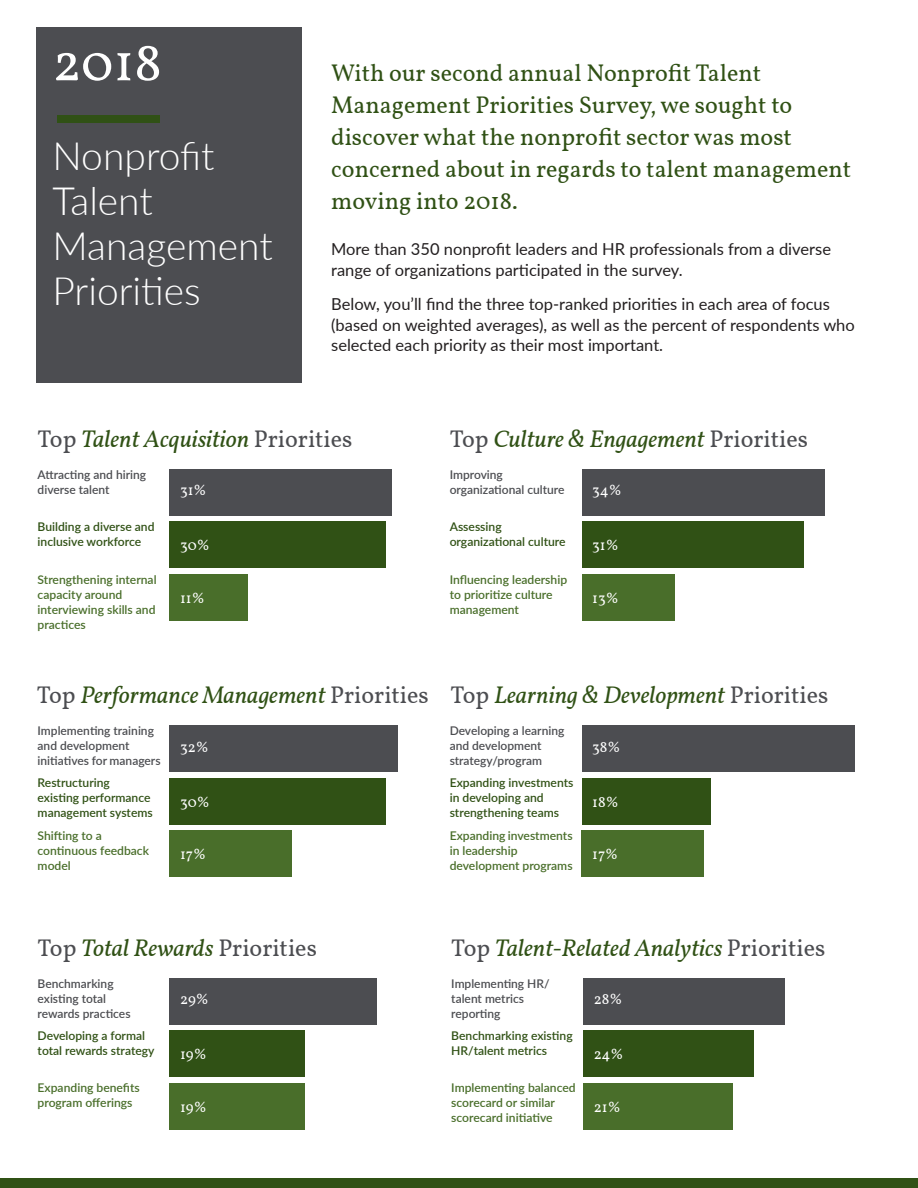
<style>
.page{position:relative;width:918px;height:1188px;background:#fff}
.page>*{position:absolute;margin:0;border:0;box-sizing:border-box;transform-origin:0 0}
.t1{font:54px "Vollkorn";color:#fff}
.t2{font:300 39px/45px "Lato";color:#fff}
.t3{font:24px/31.8px "Vollkorn";color:#305115}
.t4{font:italic 24px "Vollkorn";color:#305115}
.t5{font:24px "Vollkorn";color:#4c4d51}
.Body{font:16.5px/20.7px "Lato";color:#231f20}
.t6{font:15px "Vollkorn";color:#fff}
.t7{font:600 12px/15px "Lato";color:#496e2a}
.t8{font:600 12px/15px "Lato";color:#4c4d51}
.t9{font:600 12px/15px "Lato";color:#305115}
.s1{font-style:normal;color:#4c4d51}
.s2{font-style:italic;color:#305115}
</style>
<div class="page">
<div style="left:36px;top:27px;width:266px;height:355px;background:#4c4d51"></div>
<div style="left:57px;top:115px;width:103px;height:7px;background:#305115"></div>
<div style="left:0;top:1178px;width:918px;height:10px;background:#305115"></div>
<div style="left:170px;top:469px;width:222px;height:47px;background:#4c4d51"></div>
<div style="left:170px;top:521px;width:216px;height:47px;background:#305115"></div>
<div style="left:170px;top:574px;width:78px;height:47px;background:#496e2a"></div>
<div style="left:582px;top:469px;width:243px;height:47px;background:#4c4d51"></div>
<div style="left:582px;top:521px;width:222px;height:47px;background:#305115"></div>
<div style="left:582px;top:574px;width:93px;height:47px;background:#496e2a"></div>
<div style="left:170px;top:726px;width:228px;height:46px;background:#4c4d51"></div>
<div style="left:170px;top:778px;width:216px;height:47px;background:#305115"></div>
<div style="left:170px;top:830px;width:122px;height:47px;background:#496e2a"></div>
<div style="left:582px;top:726px;width:273px;height:46px;background:#4c4d51"></div>
<div style="left:582px;top:778px;width:129px;height:47px;background:#305115"></div>
<div style="left:582px;top:830px;width:122px;height:47px;background:#496e2a"></div>
<div style="left:170px;top:978px;width:207px;height:46px;background:#4c4d51"></div>
<div style="left:170px;top:1030px;width:135px;height:47px;background:#305115"></div>
<div style="left:170px;top:1083px;width:135px;height:47px;background:#496e2a"></div>
<div style="left:583px;top:978px;width:201px;height:46px;background:#4c4d51"></div>
<div style="left:583px;top:1030px;width:171px;height:47px;background:#305115"></div>
<div style="left:583px;top:1083px;width:150px;height:47px;background:#496e2a"></div>
<p class="t1" style="left:52px;top:22px;width:111px">2018</p>
<p class="t2" style="left:52px;top:132px;width:222px">Nonprofit<br>Talent<br>Management<br>Priorities</p>
<h2 class="t3" style="left:331px;top:58px;width:522px">With our second annual Nonprofit Talent Management Priorities Survey, we sought to discover what the nonprofit sector was most concerned about in regards to talent management moving into 2018.</h2>
<p class="Body" style="left:331px;top:238px;width:501px">More than 350 nonprofit leaders and HR professionals from a diverse range of organizations participated in the survey.</p>
<p class="Body" style="left:331px;top:293px;width:525px">Below, you’ll find the three top-ranked priorities in each area of focus (based on weighted averages), as well as the percent of respondents who selected each priority as their most important.</p>
<p class="t4" style="left:38px;top:421px;width:316px"><span class="s1">Top</span> Talent Acquisition <span class="s1">Priorities</span></p>
<p class="t6" style="left:180px;top:479px;width:28px">31%</p>
<p class="t8" style="left:38px;top:466px;width:110px">Attracting and hiring diverse talent</p>
<p class="t9" style="left:38px;top:519px;width:118px">Building a diverse and inclusive workforce</p>
<p class="t6" style="left:180px;top:534px;width:31px">30%</p>
<p class="t6" style="left:180px;top:587px;width:26px">11%</p>
<p class="t7" style="left:38px;top:571px;width:121px">Strengthening internal capacity around interviewing skills and practices</p>
<p class="t4" style="left:450px;top:421px;width:360px"><span class="s1">Top</span> Culture &amp; Engagement <span class="s1">Priorities</span></p>
<p class="t8" style="left:450px;top:466px;width:116px">Improving organizational culture</p>
<p class="t9" style="left:450px;top:519px;width:117px">Assessing organizational culture</p>
<p class="t7" style="left:450px;top:571px;width:119px">Influencing leadership to prioritize culture management</p>
<p class="t6" style="left:592px;top:479px;width:31px">34%</p>
<p class="t6" style="left:592px;top:534px;width:28px">31%</p>
<p class="t6" style="left:592px;top:587px;width:28px">13%</p>
<p class="t4" style="left:37px;top:677px;width:394px"><span class="s1">Top</span> Performance Management <span class="s1">Priorities</span></p>
<p class="t4" style="left:450px;top:677px;width:379px"><span class="s1">Top</span> Learning &amp; Development <span class="s1">Priorities</span></p>
<p class="t8" style="left:38px;top:723px;width:124px">Implementing training and development initiatives for managers</p>
<p class="t9" style="left:38px;top:775px;width:117px">Restructuring existing performance management systems</p>
<p class="t7" style="left:38px;top:828px;width:113px">Shifting to a continuous feedback model</p>
<p class="t6" style="left:180px;top:736px;width:30px">32%</p>
<p class="t6" style="left:180px;top:791px;width:31px">30%</p>
<p class="t6" style="left:180px;top:843px;width:28px">17%</p>
<p class="t8" style="left:450px;top:723px;width:116px">Developing a learning and development strategy/program</p>
<p class="t9" style="left:450px;top:775px;width:125px">Expanding investments in developing and strengthening teams</p>
<p class="t7" style="left:450px;top:828px;width:124px">Expanding investments in leadership development programs</p>
<p class="t6" style="left:592px;top:736px;width:30px">38%</p>
<p class="t6" style="left:592px;top:791px;width:28px">18%</p>
<p class="t6" style="left:592px;top:843px;width:28px">17%</p>
<p class="t5" style="left:38px;top:930px;width:281px">Top <span class="s2">Total Rewards</span> Priorities</p>
<p class="t4" style="left:451px;top:930px;width:376px"><span class="s1">Top</span> Talent-Related Analytics <span class="s1">Priorities</span></p>
<p class="t8" style="left:38px;top:975px;width:94px">Benchmarking existing total rewards practices</p>
<p class="t9" style="left:38px;top:1028px;width:118px">Developing a formal total rewards strategy</p>
<p class="t7" style="left:38px;top:1080px;width:104px">Expanding benefits program offerings</p>
<p class="t6" style="left:180px;top:988px;width:30px">29%</p>
<p class="t6" style="left:180px;top:1043px;width:28px">19%</p>
<p class="t6" style="left:180px;top:1096px;width:28px">19%</p>
<p class="t8" style="left:451px;top:975px;width:100px">Implementing HR/ talent metrics reporting</p>
<p class="t9" style="left:451px;top:1028px;width:123px">Benchmarking existing<br>HR/talent metrics</p>
<p class="t7" style="left:451px;top:1080px;width:126px">Implementing balanced scorecard or similar scorecard initiative</p>
<p class="t6" style="left:594px;top:988px;width:30px">28%</p>
<p class="t6" style="left:594px;top:1043px;width:31px">24%</p>
<p class="t6" style="left:594px;top:1096px;width:28px">21%</p>
</div>
